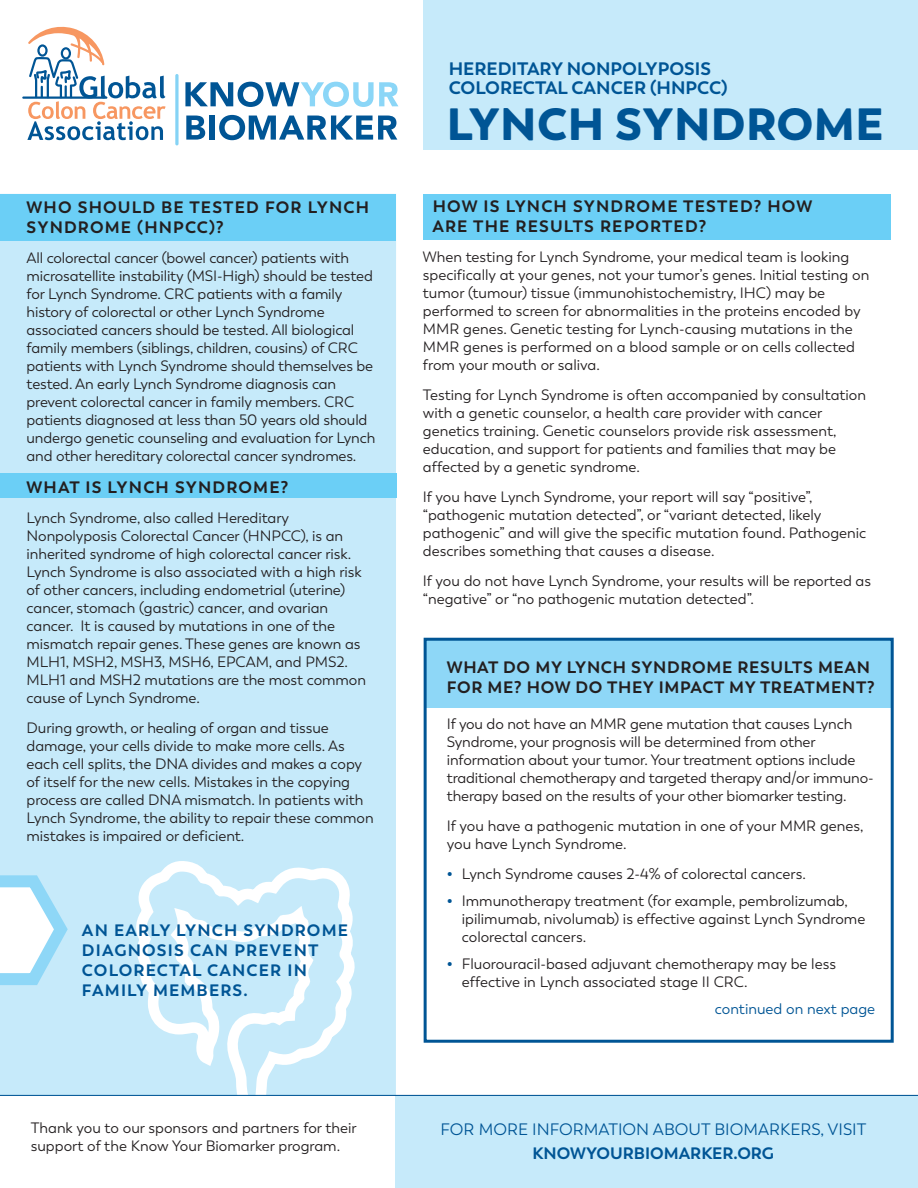
<style>
.page{position:relative;width:918px;height:1188px;background:#fff}
.page>*{position:absolute;margin:0;border:0;box-sizing:border-box;transform-origin:0 0}
.t1{font:900 45px "Boston";letter-spacing:.01em;color:#005595}
.t2{font:700 18px/19.5px "Boston";color:#005595}
.t3{font:700 16.5px/19.8px "Boston";letter-spacing:.07em;color:#231f20}
.t4{font:700 16.5px/19.8px "Boston";letter-spacing:.07em;color:#005595}
.t5{font:700 16.5px/19.8px "Boston";letter-spacing:.04em;color:#231f20}
.t6{font:16.5px "Boston";color:#005595}
.t7{font:700 16.5px "Boston";color:#005595}
.t8{font:15px/18px "Boston";letter-spacing:-.005em;color:#231f20}
.t9{font:15px "Boston";color:#005595}
.s1{font-weight:700;color:#005595}
</style>
<div class="page">
<div style="left:423px;top:0;width:495px;height:150px;background:#c6eafa"></div>
<div style="left:0;top:194px;width:396px;height:901px;background:#c6eafa"></div>
<div style="left:0;top:474px;width:396px;height:24px;background:#6bcff6"></div>
<div style="left:0;top:195px;width:396px;height:46px;background:#6bcff6"></div>
<div style="left:423px;top:194px;width:467px;height:45px;background:#6bcff6"></div>
<div style="left:425px;top:640px;width:467px;height:68px;background:#8ed7f7"></div>
<div style="left:424px;top:638px;width:470px;height:405px;border:3px solid #005595"></div>
<hr style="left:22px;top:97px;width:85px;height:2px;background:#005595">
<svg style="left:27px;top:26px;width:139px;height:114px"></svg>
<svg style="left:175px;top:74px;width:4px;height:71px"></svg>
<svg style="left:185px;top:82px;width:213px;height:25px"></svg>
<svg style="left:186px;top:116px;width:19px;height:24px"></svg>
<div style="left:210px;top:116px;width:5px;height:24px;background:#005595"></div>
<svg style="left:219px;top:115px;width:178px;height:25px"></svg>
<div style="left:396px;top:1095px;width:522px;height:93px;background:#c6eafa"></div>
<svg style="left:129px;top:861px;width:238px;height:234px"></svg>
<svg style="left:0;top:875px;width:68px;height:110px"></svg>
<hr style="left:0;top:1095px;width:918px;height:1px;background:#005595">
<p class="t3" style="left:27px;top:197px;width:344px">WHO SHOULD BE TESTED FOR LYNCH<br>SYNDROME (HNPCC)?</p>
<p class="t8" style="left:27px;top:249px;width:350px">All colorectal cancer (bowel cancer) patients with microsatellite instability (MSI-High) should be tested for Lynch Syndrome. CRC patients with a family history of colorectal or other Lynch Syndrome associated cancers should be tested. All biological family members (siblings, children, cousins) of CRC patients with Lynch Syndrome should themselves be tested. An early Lynch Syndrome diagnosis can prevent colorectal cancer in family members. CRC patients diagnosed at less than 50 years old should undergo genetic counseling and evaluation for Lynch and other hereditary colorectal cancer syndromes.</p>
<p class="t3" style="left:27px;top:477px;width:263px">WHAT IS LYNCH SYNDROME?</p>
<p class="t8" style="left:27px;top:509px;width:341px">Lynch Syndrome, also called Hereditary Nonpolyposis Colorectal Cancer (HNPCC), is an inherited syndrome of high colorectal cancer risk.<br>Lynch Syndrome is also associated with a high risk of other cancers, including endometrial (uterine) cancer, stomach (gastric) cancer, and ovarian cancer. It is caused by mutations in one of the mismatch repair genes. These genes are known as MLH1, MSH2, MSH3, MSH6, EPCAM, and PMS2.<br>MLH1 and MSH2 mutations are the most common cause of Lynch Syndrome.</p>
<p class="t8" style="left:27px;top:719px;width:349px">During growth, or healing of organ and tissue damage, your cells divide to make more cells. As each cell splits, the DNA divides and makes a copy of itself for the new cells. Mistakes in the copying process are called DNA mismatch. In patients with Lynch Syndrome, the ability to repair these common mistakes is impaired or deficient.</p>
<p class="t4" style="left:82px;top:921px;width:268px">AN EARLY LYNCH SYNDROME<br>DIAGNOSIS CAN PREVENT<br>COLORECTAL CANCER IN<br>FAMILY MEMBERS.</p>
<p class="t8" style="left:31px;top:1120px;width:327px">Thank you to our sponsors and partners for their support of the Know Your Biomarker program.</p>
<p class="t2" style="left:449px;top:59px;width:280px">HEREDITARY NONPOLYPOSIS<br>COLORECTAL CANCER (HNPCC)</p>
<h1 class="t1" style="left:447px;top:96px;width:438px">LYNCH SYNDROME</h1>
<p class="t3" style="left:432px;top:196px;width:382px">HOW IS LYNCH SYNDROME TESTED? HOW<br>ARE THE RESULTS REPORTED?</p>
<p class="t8" style="left:423px;top:248px;width:448px">When testing for Lynch Syndrome, your medical team is looking specifically at your genes, not your tumor’s genes. Initial testing on tumor (tumour) tissue (immunohistochemistry, IHC) may be performed to screen for abnormalities in the proteins encoded by MMR genes. Genetic testing for Lynch-causing mutations in the MMR genes is performed on a blood sample or on cells collected from your mouth or saliva.</p>
<p class="t8" style="left:423px;top:386px;width:445px">Testing for Lynch Syndrome is often accompanied by consultation with a genetic counselor, a health care provider with cancer genetics training. Genetic counselors provide risk assessment, education, and support for patients and families that may be affected by a genetic syndrome.</p>
<p class="t8" style="left:423px;top:488px;width:445px">If you have Lynch Syndrome, your report will say “positive”, “pathogenic mutation detected”, or “variant detected, likely pathogenic” and will give the specific mutation found. Pathogenic describes something that causes a disease.</p>
<p class="t8" style="left:423px;top:572px;width:450px">If you do not have Lynch Syndrome, your results will be reported as “negative” or “no pathogenic mutation detected”.</p>
<p class="t5" style="left:447px;top:658px;width:429px">WHAT DO MY LYNCH SYNDROME RESULTS MEAN<br>FOR ME? HOW DO THEY IMPACT MY TREATMENT?</p>
<p class="t8" style="left:447px;top:715px;width:428px">If you do not have an MMR gene mutation that causes Lynch Syndrome, your prognosis will be determined from other information about your tumor. Your treatment options include traditional chemotherapy and targeted therapy and/or immuno&shy;therapy based on the results of your other biomarker testing.</p>
<p class="t8" style="left:447px;top:817px;width:418px">If you have a pathogenic mutation in one of your MMR genes, you have Lynch Syndrome.</p>
<p class="t8" style="left:447px;top:865px;width:360px"><span class="s1">•</span> Lynch Syndrome causes 2-4% of colorectal cancers.</p>
<p class="t8" style="left:462px;top:892px;width:405px;text-indent:-15px"><span class="s1">•</span> Immunotherapy treatment (for example, pembrolizumab, ipilimumab, nivolumab) is effective against Lynch Syndrome colorectal cancers.</p>
<p class="t8" style="left:462px;top:955px;width:376px;text-indent:-15px"><span class="s1">•</span> Fluorouracil-based adjuvant chemotherapy may be less effective in Lynch associated stage II CRC.</p>
<p class="t9" style="left:715px;top:1000px;width:162px">continued on next page</p>
<p class="t6" style="left:441px;top:1120px;width:427px">FOR MORE INFORMATION ABOUT BIOMARKERS, VISIT</p>
<p class="t7" style="left:533px;top:1143px;width:243px">KNOWYOURBIOMARKER.ORG</p>
</div>
